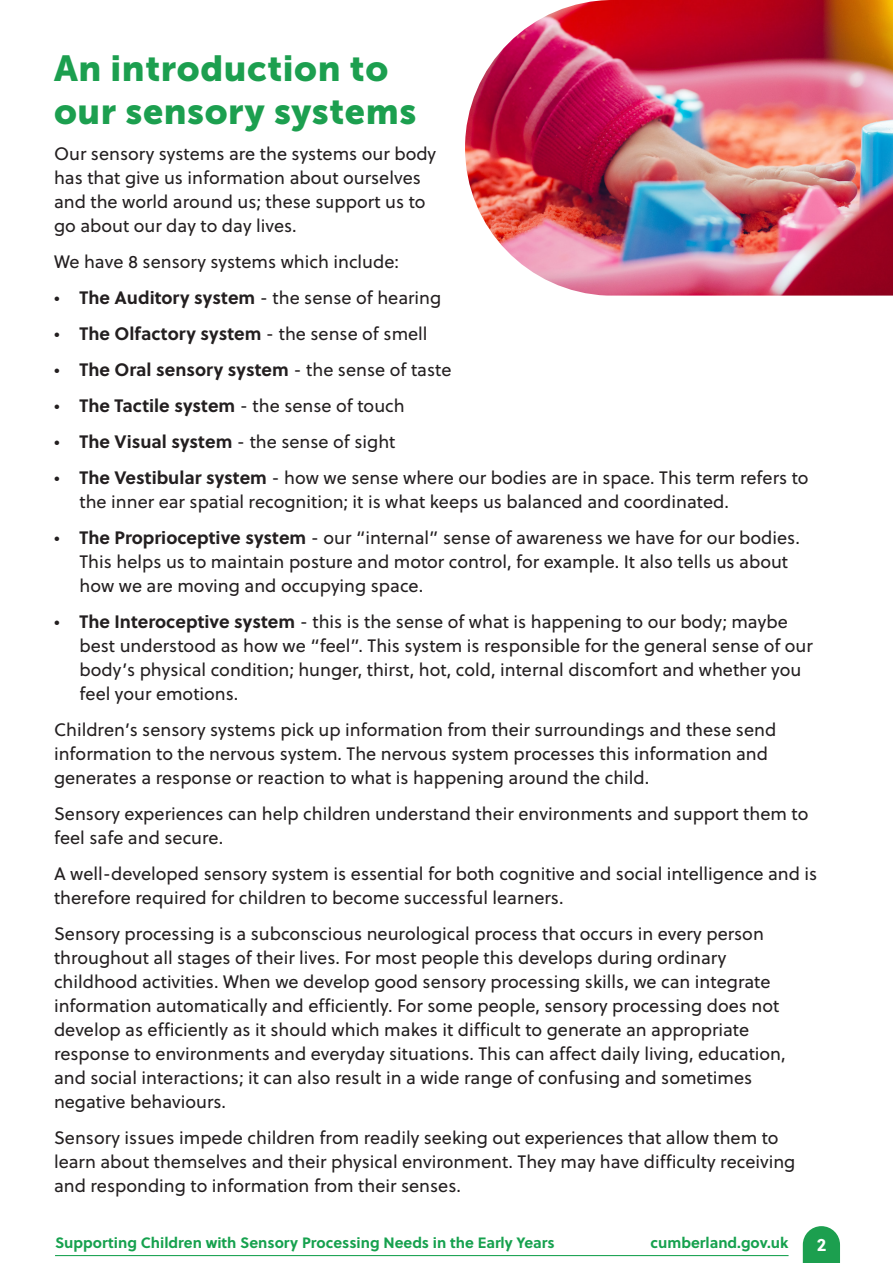
<style>
.page{position:relative;width:893px;height:1263px;background:#fff}
.page>*{position:absolute;margin:0;border:0;box-sizing:border-box;transform-origin:0 0}
.t1{font:36px/43.2px "Museo Sans 900";letter-spacing:.015em;color:#1c9f4f}
.t2{font:18px/24px "Soleil";color:#231f20}
.t3{font:700 18px "Soleil";color:#231f20}
.t4{font:700 18px "Soleil";color:#fff}
.t5{font:700 15px "Soleil";color:#16a14e}
.s1{font-weight:700}
.s2{font-weight:400}
</style>
<div class="page">
<hr style="left:55px;top:1255px;width:734px;height:1px;background:#16a14e">
<svg style="left:803px;top:1226px;width:37px;height:37px"></svg>
<img style="left:465px;top:0;width:428px;height:296px">
<p class="t1" style="left:54px;top:47px;width:364px">An introduction to our sensory systems</p>
<p class="t2" style="left:54px;top:141px;width:384px">Our sensory systems are the systems our body has that give us information about ourselves and the world around us; these support us to go about our day to day lives.</p>
<p class="t2" style="left:54px;top:249px;width:346px">We have 8 sensory systems which include:</p>
<p class="t2" style="left:54px;top:285px;width:389px">• <span class="s1">The Auditory system</span> - the sense of hearing</p>
<p class="t3" style="left:54px;top:320px;width:375px"><span class="s2">•</span> The Olfactory system <span class="s2">- the sense of smell</span></p>
<p class="t3" style="left:54px;top:356px;width:399px"><span class="s2">•</span> The Oral sensory system <span class="s2">- the sense of taste</span></p>
<p class="t2" style="left:54px;top:393px;width:352px">• <span class="s1">The Tactile system</span> - the sense of touch</p>
<p class="t2" style="left:54px;top:429px;width:343px">• <span class="s1">The Visual system</span> - the sense of sight</p>
<p class="t2" style="left:80px;top:465px;width:731px;text-indent:-26px">• <span class="s1">The Vestibular system</span> - how we sense where our bodies are in space. This term refers to the inner ear spatial recognition; it is what keeps us balanced and coordinated.</p>
<p class="t2" style="left:80px;top:525px;width:722px;text-indent:-26px">• <span class="s1">The Proprioceptive system</span> - our “internal” sense of awareness we have for our bodies.<br>This helps us to maintain posture and motor control, for example. It also tells us about how we are moving and occupying space.</p>
<p class="t2" style="left:80px;top:609px;width:735px;text-indent:-26px">• <span class="s1">The Interoceptive system</span> - this is the sense of what is happening to our body; maybe best understood as how we “feel”. This system is responsible for the general sense of our body’s physical condition; hunger, thirst, hot, cold, internal discomfort and whether you feel your emotions.</p>
<p class="t2" style="left:54px;top:717px;width:724px">Children’s sensory systems pick up information from their surroundings and these send information to the nervous system. The nervous system processes this information and generates a response or reaction to what is happening around the child.</p>
<p class="t2" style="left:54px;top:801px;width:756px">Sensory experiences can help children understand their environments and support them to feel safe and secure.</p>
<p class="t2" style="left:54px;top:861px;width:765px">A well-developed sensory system is essential for both cognitive and social intelligence and is therefore required for children to become successful learners.</p>
<p class="t2" style="left:54px;top:921px;width:733px">Sensory processing is a subconscious neurological process that occurs in every person throughout all stages of their lives. For most people this develops during ordinary childhood activities. When we develop good sensory processing skills, we can integrate information automatically and efficiently. For some people, sensory processing does not develop as efficiently as it should which makes it difficult to generate an appropriate response to environments and everyday situations. This can affect daily living, education, and social interactions; it can also result in a wide range of confusing and sometimes negative behaviours.</p>
<p class="t2" style="left:54px;top:1125px;width:743px">Sensory issues impede children from readily seeking out experiences that allow them to learn about themselves and their physical environment. They may have difficulty receiving and responding to information from their senses.</p>
<p class="t5" style="left:55px;top:1231px;width:501px">Supporting Children with Sensory Processing Needs in the Early Years</p>
<p class="t5" style="left:651px;top:1231px;width:139px">cumberland.gov.uk</p>
<p class="t4" style="left:817px;top:1230px;width:11px">2</p>
</div>
